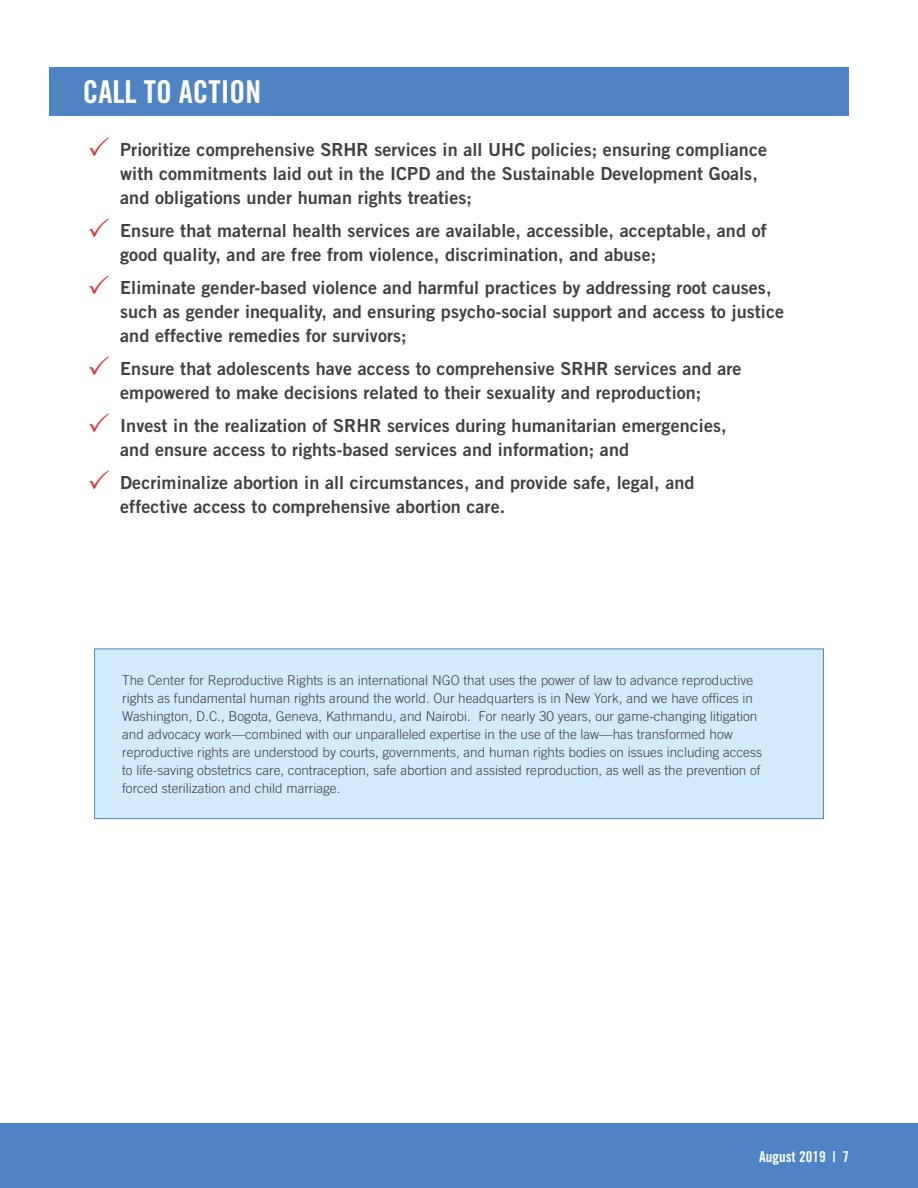
<style>
.page{position:relative;width:918px;height:1188px;background:#fff}
.page>*{position:absolute;margin:0;border:0;box-sizing:border-box;transform-origin:0 0}
.t1{font:31.5px "Trade Gothic Bold Cond Twenty";color:#fff}
.t2{font:18px/24px "Trade Gothic Bold Two";letter-spacing:.005em;color:#414042}
.t3{font:15px "Trade Gothic Bold Cond Twenty";color:#fff}
.t4{font:300 13.5px/18px "Trade Gothic";color:#414042}
.s1{color:#d44144}
</style>
<div class="page">
<div style="left:0;top:1123px;width:918px;height:65px;background:#4e84c4"></div>
<div style="left:50px;top:67px;width:799px;height:49px;background:#4e84c4"></div>
<div style="left:94px;top:649px;width:730px;height:170px;background:#d1ebfa;border:1px solid #4e84c4"></div>
<h1 class="t1" style="left:83px;top:73px;width:180px">CALL TO ACTION</h1>
<p class="t2" style="left:120px;top:137px;width:648px;text-indent:-33px"><span class="s1">✓</span> Prioritize comprehensive SRHR services in all UHC policies; ensuring compliance with commitments laid out in the ICPD and the Sustainable Development Goals, and obligations under human rights treaties;</p>
<p class="t2" style="left:120px;top:218px;width:648px;text-indent:-33px"><span class="s1">✓</span> Ensure that maternal health services are available, accessible, acceptable, and of good quality, and are free from violence, discrimination, and abuse;</p>
<p class="t2" style="left:120px;top:275px;width:665px;text-indent:-33px"><span class="s1">✓</span> Eliminate gender-based violence and harmful practices by addressing root causes, such as gender inequality, and ensuring psycho-social support and access to justice and effective remedies for survivors;</p>
<p class="t2" style="left:87px;top:356px;width:656px;text-align:center"><span class="s1">✓</span> Ensure that adolescents have access to comprehensive SRHR services and are empowered to make decisions related to their sexuality and reproduction;</p>
<p class="t2" style="left:120px;top:413px;width:608px;text-indent:-33px"><span class="s1">✓</span> Invest in the realization of SRHR services during humanitarian emergencies, and ensure access to rights-based services and information; and</p>
<p class="t2" style="left:120px;top:470px;width:576px;text-indent:-33px"><span class="s1">✓</span> Decriminalize abortion in all circumstances, and provide safe, legal, and effective access to comprehensive abortion care.</p>
<p class="t4" style="left:122px;top:671px;width:641px">The Center for Reproductive Rights is an international NGO that uses the power of law to advance reproductive rights as fundamental human rights around the world. Our headquarters is in New York, and we have offices in Washington, D.C., Bogota, Geneva, Kathmandu, and Nairobi. For nearly 30 years, our game-changing litigation and advocacy work—combined with our unparalleled expertise in the use of the law—has transformed how reproductive rights are understood by courts, governments, and human rights bodies on issues including access to life-saving obstetrics care, contraception, safe abortion and assisted reproduction, as well as the prevention of forced sterilization and child marriage.</p>
<p class="t3" style="left:759px;top:1147px;width:91px">August 2019 | 7</p>
</div>
